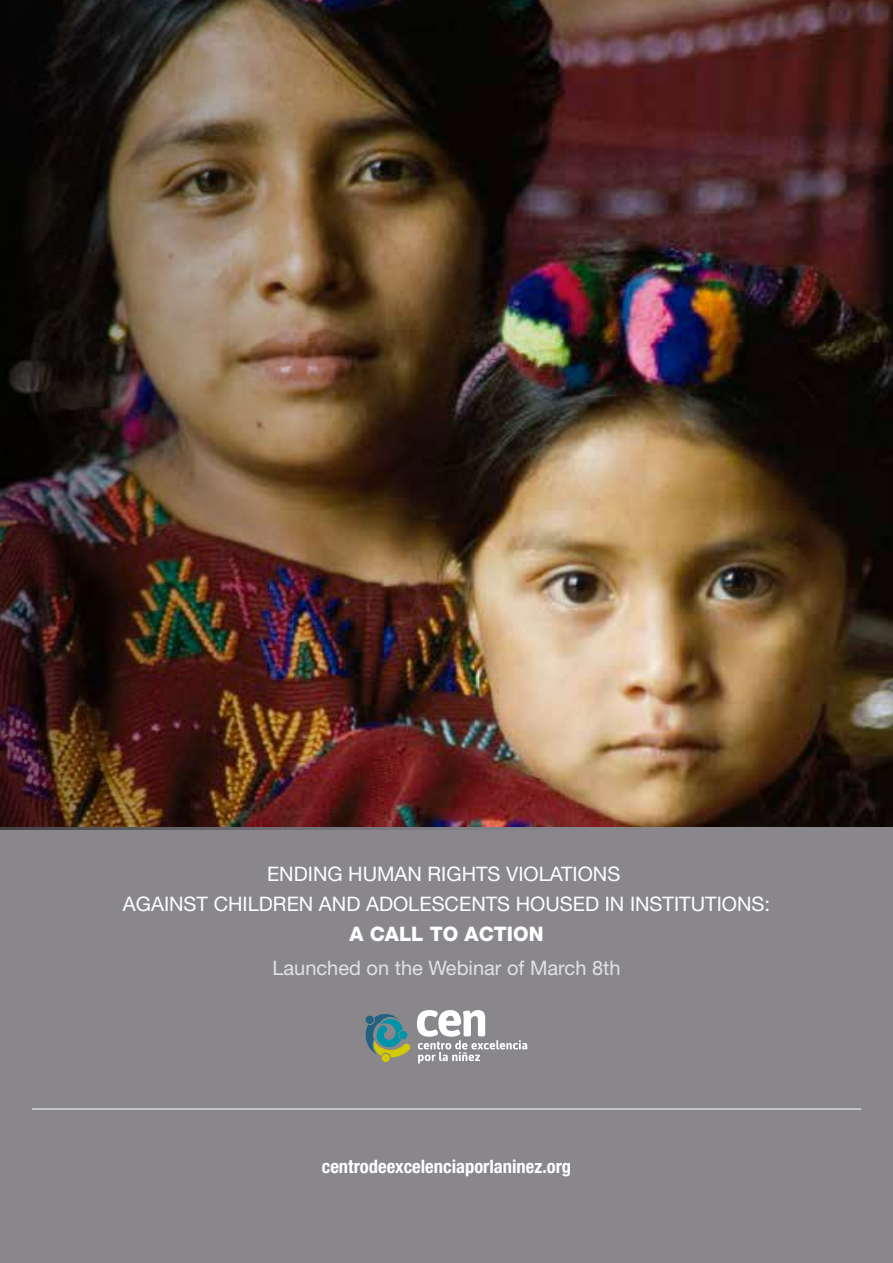
<style>
.page{position:relative;width:893px;height:1263px;background:#fff}
.page>*{position:absolute;margin:0;border:0;box-sizing:border-box;transform-origin:0 0}
.t1{font:19.95px/30px "Helvetica Neue LT Std";color:#fff;text-align:center}
.t2{font:19.95px "Helvetica Neue LT Std";color:#e1e2e6}
.t3{font:800 19.95px "Helvetica Neue LT Std";color:#fff}
.t4{font:700 condensed 18.6px "Helvetica Neue LT Std";color:#fff}
</style>
<div class="page">
<div style="left:0;top:824px;width:893px;height:439px;background:#89878c"></div>
<hr style="left:32px;top:1108px;width:829px;height:1px;background:#fff">
<img style="left:717px;top:0;width:176px;height:827px">
<img style="left:0;top:0;width:717px;height:829px">
<svg style="left:417px;top:1010px;width:110px;height:53px"></svg>
<div style="left:381px;top:1053px;width:9px;height:9px;background:#d2c900;border-radius:4px"></div>
<svg style="left:365px;top:1014px;width:46px;height:43px"></svg>
<p class="t1" style="left:123px;top:858px;width:649px">ENDING HUMAN RIGHTS VIOLATIONS<br>AGAINST CHILDREN AND ADOLESCENTS HOUSED IN INSTITUTIONS:</p>
<p class="t3" style="left:349px;top:922px;width:196px">A CALL TO ACTION</p>
<p class="t2" style="left:272px;top:956px;width:350px">Launched on the Webinar of March 8th</p>
<p class="t4" style="left:322px;top:1155px;width:251px">centrodeexcelenciaporlaninez.org</p>
</div>
